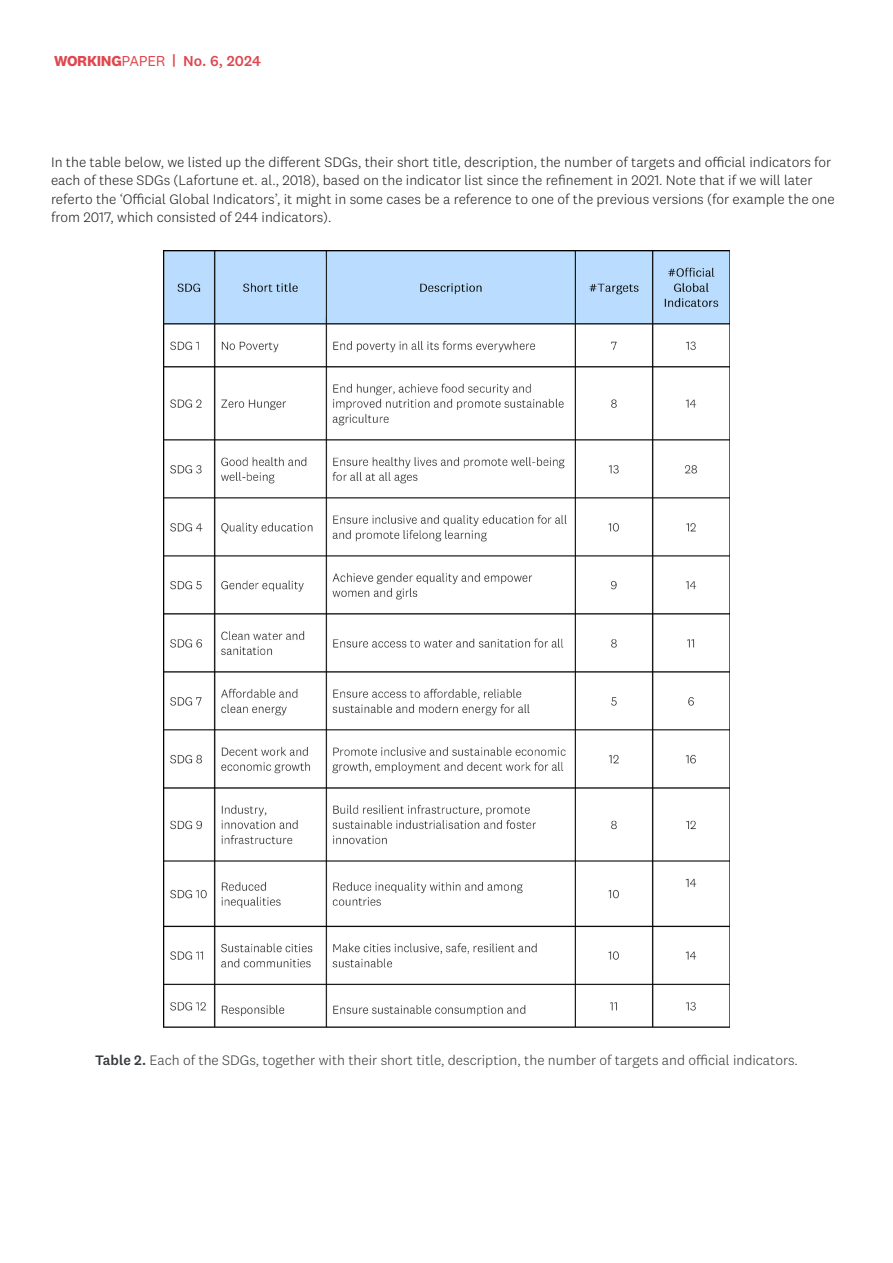
<style>
.page{position:relative;width:893px;height:1263px;background:#fff}
.page>*{position:absolute;margin:0;border:0;box-sizing:border-box;transform-origin:0 0}
.t1{font:500 15px "National 2";letter-spacing:.01em;color:#df474f}
.text{font:300 14.25px/18.5px "National 2";color:#231f20}
.caption__references__footer{font:300 14.25px "National 2";color:#36393c}
.s1{font-weight:700}
.s2{font-weight:400}
.s3{font-weight:500}
</style>
<div class="page">
<img style="left:164px;top:250px;width:565px;height:778px">
<p class="t1" style="left:54px;top:52px;width:208px"><span class="s1">WORKING</span><span class="s2">PAPER</span> | No. 6, 2024</p>
<p class="text" style="left:51px;top:153px;width:785px">In the table below, we listed up the different SDGs, their short title, description, the number of targets and official indicators for each of these SDGs (Lafortune et. al., 2018), based on the indicator list since the refinement in 2021. Note that if we will later referto the ‘Official Global Indicators’, it might in some cases be a reference to one of the previous versions (for example the one from 2017, which consisted of 244 indicators).</p>
<p class="caption__references__footer" style="left:95px;top:1052px;width:704px"><span class="s3">Table 2.</span> Each of the SDGs, together with their short title, description, the number of targets and official indicators.</p>
</div>
